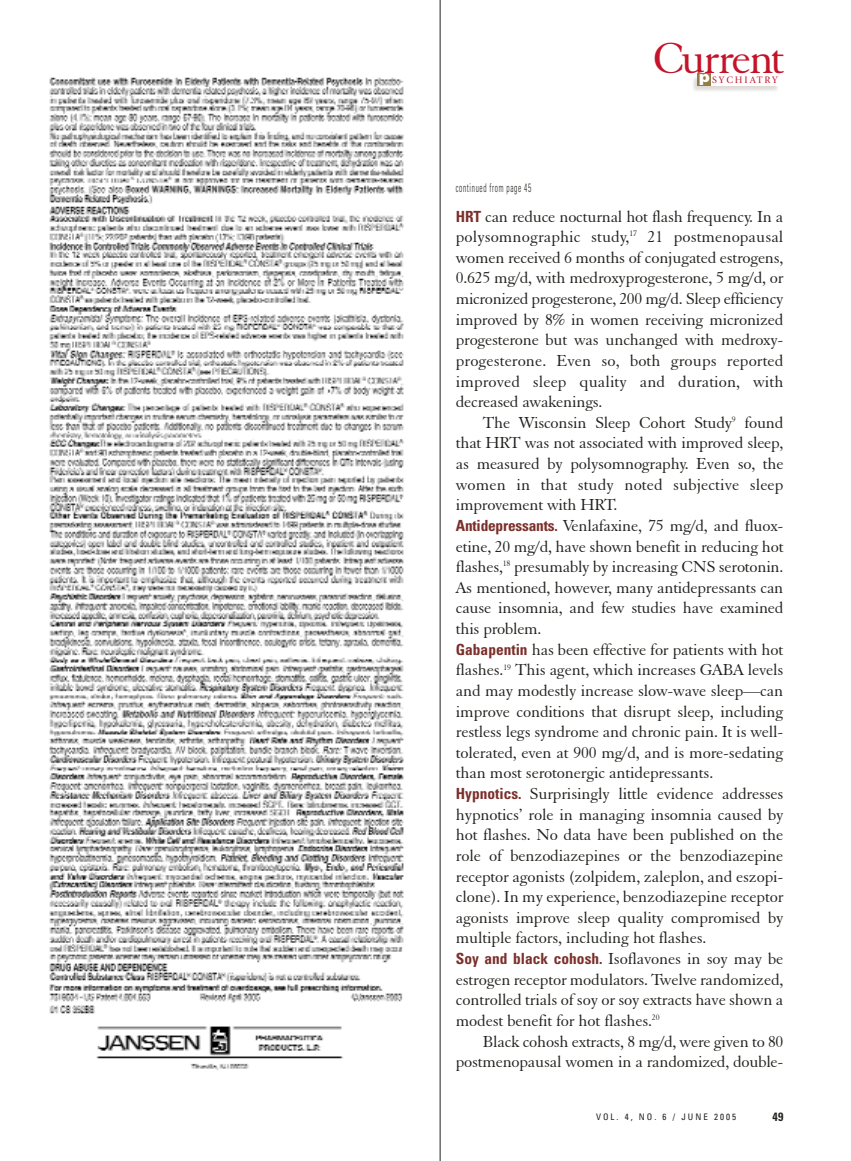
<style>
.page{position:relative;width:851px;height:1161px;background:#fff}
.page>*{position:absolute;margin:0;border:0;box-sizing:border-box;transform-origin:0 0}
.t1{font:47.1px "Elegant Garamond BT";letter-spacing:-.045em;color:#c31429}
.t2{font:17.25px/20.5px "Elegant Garamond BT";letter-spacing:-.01em;color:#20231e;text-align:justify}
.t3{font:300 condensed 12px "Univers";letter-spacing:.09em;color:#20231e;scale:.6 1}
.t4{font:700 condensed 12px "Univers";color:#20231e}
.t5{font:9.75px "Giovanni";letter-spacing:.195em;color:#c31429}
.t6{font:condensed 9px "Univers";letter-spacing:.22em;color:#20231e}
.s1{font-family:"Arial";font-weight:900;font-size:15.15px;color:#fff}
.s2{font-family:"Univers";font-weight:700;font-stretch:condensed;font-size:15.3px;color:#7b2f2a}
</style>
<div class="page">
<img style="left:693px;top:77px;width:84px;height:14px">
<div style="left:697px;top:73px;width:13px;height:13px;background:#927d46"></div>
<div style="left:710px;top:73px;width:71px;height:13px;background:#fff"></div>
<hr style="left:440px;top:0;width:1px;height:1160px;background:#20231e">
<img style="left:49px;top:77px;width:355px;height:994px">
<p class="t3" style="left:456px;top:183px;width:127px">continued from page 45</p>
<h1 class="t1" style="left:652px;top:41px;width:133px">Current</h1>
<p class="t5" style="left:698px;top:76px;width:81px"><span class="s1">p</span>SYCHIATRY</p>
<p class="t2" style="left:456px;top:207px;width:329px"><span class="s2">HRT</span> can reduce nocturnal hot flash frequency. In a polysomnographic study,<sup>17</sup> 21 postmenopausal women received 6 months of conjugated estrogens, 0.625 mg/d, with medroxyprogesterone, 5 mg/d, or micronized progesterone, 200 mg/d. Sleep efficiency improved by 8% in women receiving micronized progesterone but was unchanged with medroxy&shy;progesterone. Even so, both groups reported improved sleep quality and duration, with decreased awakenings.</p>
<p class="t2" style="left:456px;top:414px;width:329px;text-align:left;text-indent:27px">The Wisconsin Sleep Cohort Study<sup>9</sup> found that HRT was not associated with improved sleep, as measured by polysomnography. Even so, the women in that study noted subjective sleep improvement with HRT.<br><span class="s2">Antidepressants.</span> Venlafaxine, 75 mg/d, and fluox&shy;etine, 20 mg/d, have shown benefit in reducing hot flashes,<sup>18</sup> presumably by increasing CNS serotonin.<br>As mentioned, however, many antidepressants can cause insomnia, and few studies have examined this problem.<br><span class="s2">Gabapentin</span> has been effective for patients with hot flashes.<sup>19</sup> This agent, which increases GABA levels and may modestly increase slow-wave sleep—can improve conditions that disrupt sleep, including restless legs syndrome and chronic pain. It is well&shy;tolerated, even at 900 mg/d, and is more-sedating than most serotonergic antidepressants.<br><span class="s2">Hypnotics.</span> Surprisingly little evidence addresses hypnotics’ role in managing insomnia caused by hot flashes. No data have been published on the role of benzodiazepines or the benzodiazepine receptor agonists (zolpidem, zaleplon, and eszopi&shy;clone). In my experience, benzodiazepine receptor agonists improve sleep quality compromised by multiple factors, including hot flashes.<br><span class="s2">Soy and black cohosh.</span> Isoflavones in soy may be estrogen receptor modulators. Twelve randomized, controlled trials of soy or soy extracts have shown a modest benefit for hot flashes.<sup>20</sup></p>
<p class="t2" style="left:456px;top:1032px;width:329px;text-align:right">Black cohosh extracts, 8 mg/d, were given to 80 postmenopausal women in a randomized, double-</p>
<p class="t6" style="left:596px;top:1114px;width:142px">VOL. 4, NO. 6 / JUNE 2005</p>
<p class="t4" style="left:772px;top:1112px;width:12px">49</p>
</div>
